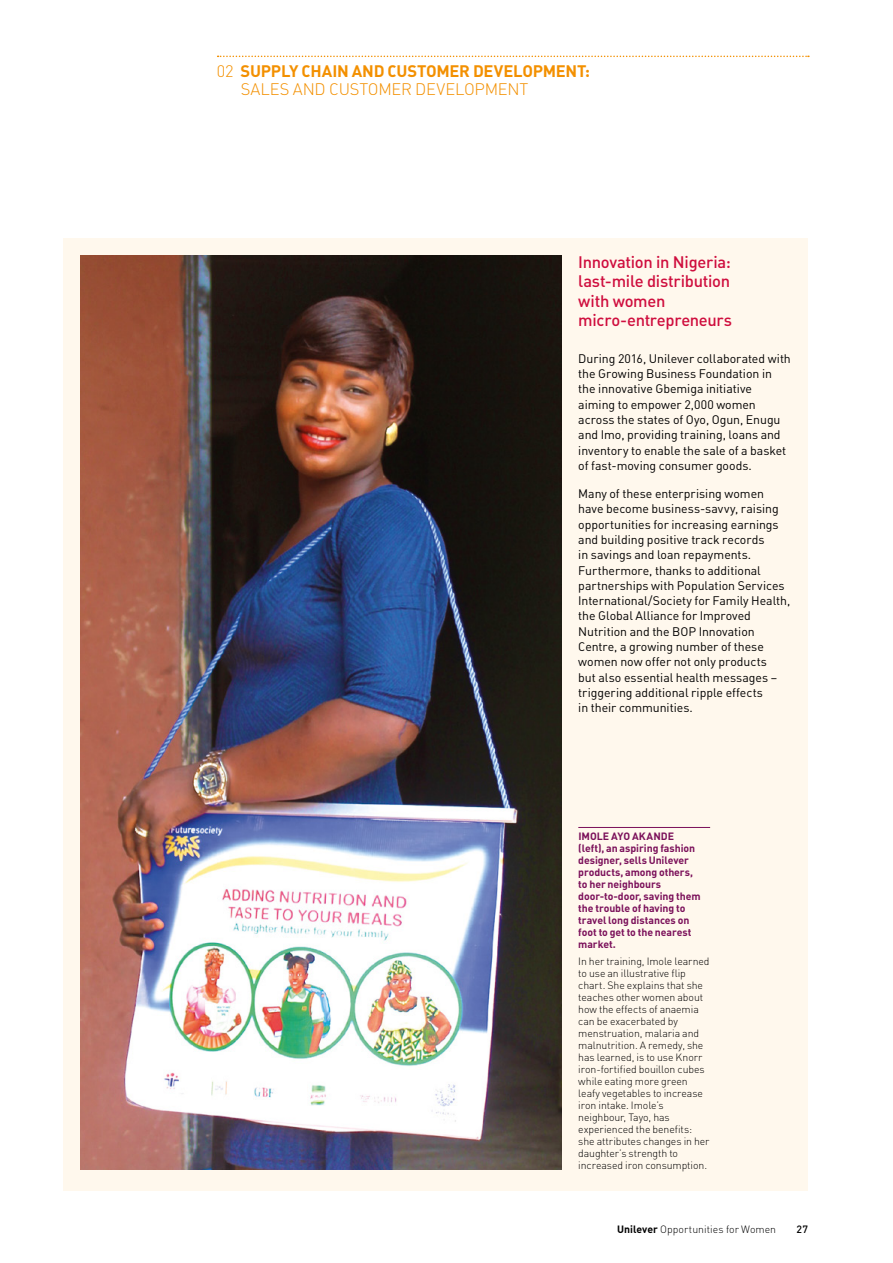
<style>
.page{position:relative;width:893px;height:1263px;background:#fff}
.page>*{position:absolute;margin:0;border:0;box-sizing:border-box;transform-origin:0 0}
.case_study_title{font:500 16.5px/19.5px "DIN Pro";letter-spacing:-.015em;color:#cf0e3e}
.t1{font:700 16.5px/18px "DIN Pro";letter-spacing:-.015em;color:#f39000}
.case_study_body{font:12.3px/15.3px "DIN Pro";letter-spacing:-.005em;color:#000}
.Secondary_info_graph{font:300 10.5px/12px "DIN Pro";letter-spacing:-.005em;color:#000}
.Info_graphic_caption{font:700 10.5px/12px "DIN Pro";letter-spacing:-.005em;color:#7b105a}
.t2{font:500 10.5px "DIN Pro";color:#000}
.s1{font-weight:300}
.s2{font-weight:700}
</style>
<div class="page">
<div style="left:64px;top:238px;width:744px;height:953px;background:#fff8ed"></div>
<img style="left:81px;top:255px;width:480px;height:914px">
<hr style="left:578px;top:827px;width:132px;height:1px;background:#7b105a">
<svg style="left:218px;top:56px;width:591px;height:1px"></svg>
<h1 class="t1" style="left:241px;top:61px;width:351px;text-indent:-24px"><span class="s1">02</span> SUPPLY CHAIN AND CUSTOMER DEVELOPMENT:<br><span class="s1">SALES AND CUSTOMER DEVELOPMENT</span></h1>
<p class="case_study_title" style="left:578px;top:250px;width:155px">Innovation in Nigeria: last-mile distribution with women micro-entrepreneurs</p>
<p class="case_study_body" style="left:578px;top:349px;width:214px">During 2016, Unilever collaborated with the Growing Business Foundation in the innovative Gbemiga initiative aiming to empower 2,000 women across the states of Oyo, Ogun, Enugu and Imo, providing training, loans and inventory to enable the sale of a basket of fast-moving consumer goods.</p>
<p class="case_study_body" style="left:578px;top:485px;width:214px">Many of these enterprising women have become business-savvy, raising opportunities for increasing earnings and building positive track records<br>in savings and loan repayments.<br>Furthermore, thanks to additional partnerships with Population Services International/Society for Family Health, the Global Alliance for Improved Nutrition and the BOP Innovation Centre, a growing number of these women now offer not only products<br>but also essential health messages – triggering additional ripple effects<br>in their communities.</p>
<p class="Info_graphic_caption" style="left:578px;top:829px;width:124px">IMOLE AYO AKANDE (left), an aspiring fashion designer, sells Unilever products, among others, to her neighbours door-to-door, saving them the trouble of having to travel long distances on foot to get to the nearest market.</p>
<p class="Secondary_info_graph" style="left:578px;top:954px;width:133px">In her training, Imole learned to use an illustrative flip chart. She explains that she teaches other women about how the effects of anaemia can be exacerbated by menstruation, malaria and malnutrition. A remedy, she has learned, is to use Knorr iron-fortified bouillon cubes while eating more green leafy vegetables to increase iron intake. Imole’s neighbour, Tayo, has experienced the benefits: she attributes changes in her daughter’s strength to increased iron consumption.</p>
<p class="Secondary_info_graph" style="left:617px;top:1222px;width:161px"><span class="s2">Unilever</span> Opportunities for Women</p>
<p class="t2" style="left:797px;top:1220px;width:13px">27</p>
</div>
